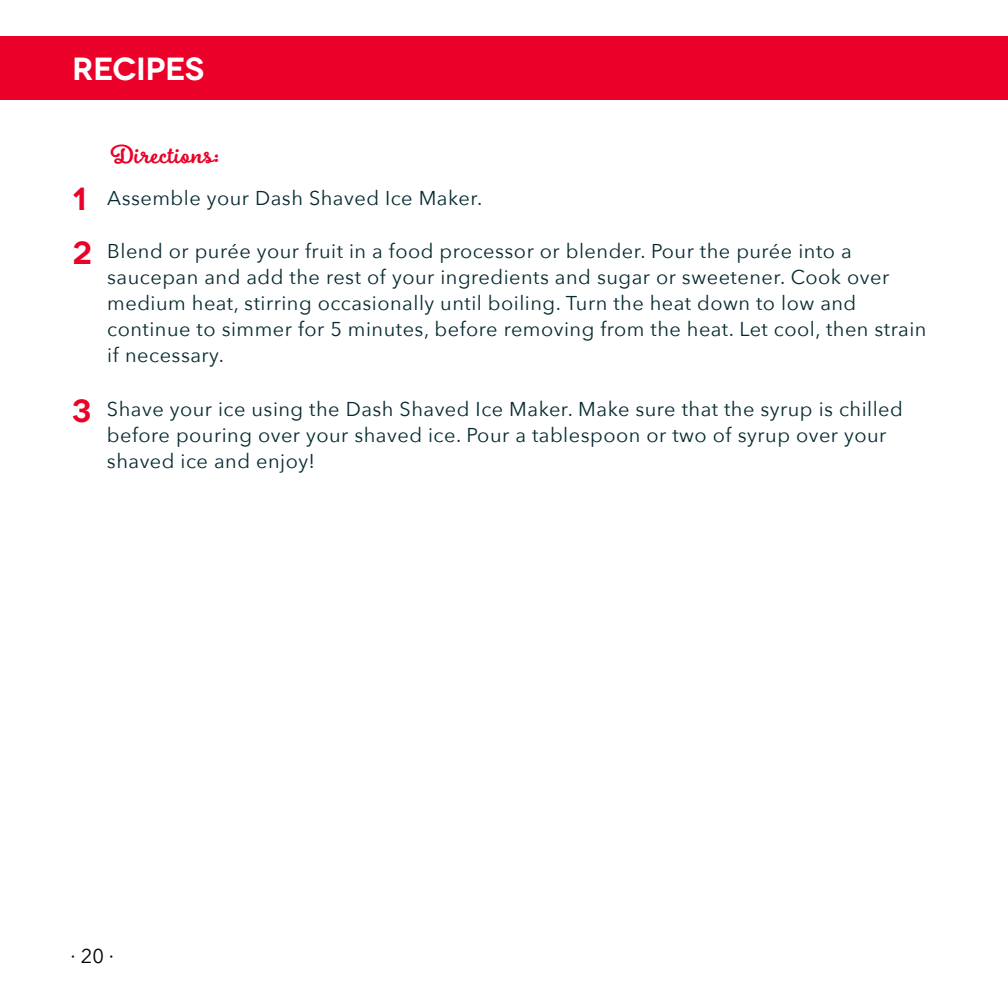
<style>
.page{position:relative;width:1008px;height:1008px;background:#fff}
.page>*{position:absolute;margin:0;border:0;box-sizing:border-box;transform-origin:0 0}
.t1{font:600 32px "Novecentowide";letter-spacing:-.025em;color:#fff}
.t2{font:600 32px/53.6px "Novecentowide";color:#ea0029}
.t3{font:700 28px "Boucherie Cursive";letter-spacing:.025em;color:#ea0029}
.t4{font:20px/26px "Avenir Next";letter-spacing:.025em;color:#052a30}
.t5{font:20px "Avenir Next";color:#000}
</style>
<div class="page">
<div style="left:0;top:36px;width:1008px;height:63px;background:#ea0029"></div>
<h1 class="t1" style="left:72px;top:50px;width:134px">RECIPES</h1>
<h1 class="t2" style="left:72px;top:173px;width:22px">1<br>2</h1>
<h1 class="t2" style="left:72px;top:384px;width:21px">3</h1>
<h2 class="t3" style="left:111px;top:137px;width:110px">Directions:</h2>
<p class="t4" style="left:107px;top:184px;width:377px">Assemble your Dash Shaved Ice Maker.</p>
<p class="t4" style="left:107px;top:238px;width:821px">Blend or purée your fruit in a food processor or blender. Pour the purée into a saucepan and add the rest of your ingredients and sugar or sweetener. Cook over medium heat, stirring occasionally until boiling. Turn the heat down to low and continue to simmer for 5 minutes, before removing from the heat. Let cool, then strain if necessary.</p>
<p class="t4" style="left:107px;top:395px;width:798px">Shave your ice using the Dash Shaved Ice Maker. Make sure that the syrup is chilled before pouring over your shaved ice. Pour a tablespoon or two of syrup over your shaved ice and enjoy!</p>
<p class="t5" style="left:71px;top:939px;width:45px">∙ 20 ∙</p>
</div>
